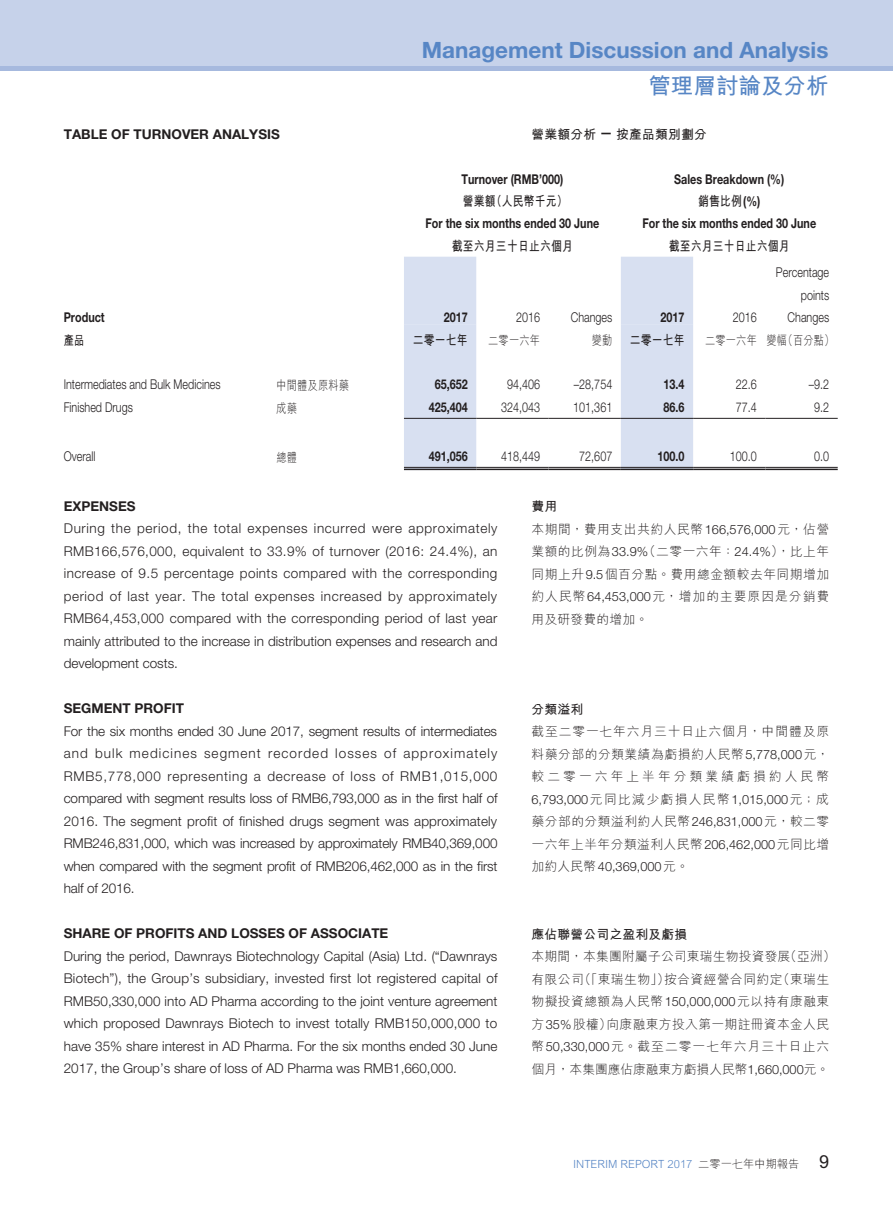
<style>
.page{position:relative;width:893px;height:1212px;background:#fff}
.page>*{position:absolute;margin:0;border:0;box-sizing:border-box;transform-origin:0 0}
.t1{font:700 22.5px "Helvetica Neue LT Std";color:#5786c5}
.t2{font:700 22.5px "M Hei HK";color:#5786c5}
._00_txt_E{font:300 13.5px/22.5px "Helvetica Neue LT Std";color:#231f20;text-align:justify}
._50_Table_txt{font:300 13.5px "Helvetica Neue LT Std";color:#231f20;scale:.8 1}
._50_Table_txt-2{font:700 13.5px "Helvetica Neue LT Std";color:#231f20;scale:.8 1}
._02_H2_E{font:700 13.5px "Helvetica Neue LT Std";color:#231f20}
._00_txt_E-2{font:700 13.5px "Helvetica Neue LT Std";color:#231f20;scale:.8 1}
._50_Table_txt-3{font:700 13.5px "M Hei HK";letter-spacing:.02em;color:#231f20;scale:.8 1}
._00_txt_E-3{font:700 13.5px "M Hei HK";letter-spacing:.02em;color:#231f20;scale:.8 1}
._000_txt_C{font:300 12.75px/22.5px "M Hei HK";letter-spacing:.035em;color:#231f20;text-align:justify}
._002_H2_C{font:700 12.75px "M Hei HK";letter-spacing:.02em;color:#231f20}
._000_txt_C-2{font:300 12.75px "M Hei HK";letter-spacing:.035em;color:#231f20;scale:.8 1}
._000_txt_C-3{font:700 12.75px "M Hei HK";color:#231f20;scale:.8 1}
.t3{font:300 11.25px "M Hei HK";color:#5786c5}
.s1{font-family:"Helvetica Neue LT Std"}
.s2{color:#231f20}
.s3{font-weight:500;font-size:18px;color:#231f20}
</style>
<div class="page">
<div style="left:0;top:0;width:893px;height:67px;background:#c6d2ea"></div>
<hr style="left:0;top:67px;width:893px;height:4px;background:#a6b9de">
<svg style="left:404px;top:257px;width:289px;height:212px"></svg>
<hr style="left:404px;top:418px;width:72px;height:1px;background:#231f20">
<hr style="left:476px;top:418px;width:72px;height:1px;background:#231f20">
<hr style="left:548px;top:418px;width:73px;height:1px;background:#231f20">
<hr style="left:621px;top:418px;width:72px;height:1px;background:#231f20">
<hr style="left:693px;top:418px;width:72px;height:1px;background:#231f20">
<hr style="left:765px;top:418px;width:73px;height:1px;background:#231f20">
<hr style="left:404px;top:467px;width:72px;height:1px;background:#231f20">
<hr style="left:404px;top:469px;width:72px;height:1px;background:#231f20">
<hr style="left:476px;top:467px;width:72px;height:1px;background:#231f20">
<hr style="left:476px;top:469px;width:72px;height:1px;background:#231f20">
<hr style="left:548px;top:467px;width:73px;height:1px;background:#231f20">
<hr style="left:548px;top:469px;width:73px;height:1px;background:#231f20">
<hr style="left:621px;top:467px;width:72px;height:1px;background:#231f20">
<hr style="left:621px;top:469px;width:72px;height:1px;background:#231f20">
<hr style="left:693px;top:467px;width:72px;height:1px;background:#231f20">
<hr style="left:693px;top:469px;width:72px;height:1px;background:#231f20">
<hr style="left:765px;top:467px;width:73px;height:1px;background:#231f20">
<hr style="left:765px;top:469px;width:73px;height:1px;background:#231f20">
<p class="_02_H2_E" style="left:64px;top:126px;width:218px">TABLE OF TURNOVER ANALYSIS</p>
<h1 class="t1" style="left:422px;top:36px;width:408px">Management Discussion and Analysis</h1>
<h1 class="t2" style="left:648px;top:69px;width:181px">管理層討論及分析</h1>
<p class="_002_H2_C" style="left:531px;top:125px;width:177px">營業額分析 <sup>—</sup> 按產品類別劃分</p>
<p class="_50_Table_txt-2" style="left:461px;top:171px;width:129px">Turnover (RMB’000)</p>
<p class="_50_Table_txt-3" style="left:463px;top:191px;width:132px">營業額（人民幣千元）</p>
<p class="_00_txt_E-2" style="left:425px;top:215px;width:219px">For the six months ended 30 June</p>
<p class="_00_txt_E-3" style="left:452px;top:236px;width:153px">截至六月三十日止六個月</p>
<p class="_50_Table_txt-2" style="left:674px;top:171px;width:139px">Sales Breakdown (%)</p>
<p class="_50_Table_txt-3" style="left:698px;top:191px;width:79px">銷售比例<span class="s1">(%)</span></p>
<p class="_00_txt_E-2" style="left:642px;top:215px;width:219px">For the six months ended 30 June</p>
<p class="_00_txt_E-3" style="left:669px;top:236px;width:153px">截至六月三十日止六個月</p>
<p class="_50_Table_txt-2" style="left:64px;top:309px;width:53px">Product</p>
<p class="_50_Table_txt-2" style="left:444px;top:309px;width:32px">2017</p>
<p class="_50_Table_txt" style="left:516px;top:309px;width:32px">2016</p>
<p class="_50_Table_txt" style="left:571px;top:309px;width:54px">Changes</p>
<p class="_50_Table_txt-2" style="left:661px;top:309px;width:32px">2017</p>
<p class="_50_Table_txt" style="left:733px;top:309px;width:32px">2016</p>
<p class="_50_Table_txt" style="left:776px;top:264px;width:68px">Percentage</p>
<p class="_50_Table_txt" style="left:801px;top:287px;width:37px">points</p>
<p class="_50_Table_txt" style="left:788px;top:309px;width:54px">Changes</p>
<p class="_000_txt_C-3" style="left:64px;top:331px;width:27px">產品</p>
<p class="_50_Table_txt-3" style="left:413px;top:330px;width:70px">二零一七年</p>
<p class="_000_txt_C-2" style="left:488px;top:334px;width:66px">二零一六年</p>
<p class="_000_txt_C-2" style="left:592px;top:334px;width:27px">變動</p>
<p class="_50_Table_txt-3" style="left:630px;top:330px;width:70px">二零一七年</p>
<p class="_000_txt_C-2" style="left:705px;top:334px;width:66px">二零一六年</p>
<p class="_000_txt_C-2" style="left:766px;top:334px;width:86px">變幅（百分點）</p>
<p class="_50_Table_txt" style="left:64px;top:376px;width:198px">Intermediates and Bulk Medicines</p>
<p class="_000_txt_C-2" style="left:276px;top:379px;width:92px">中間體及原料藥</p>
<p class="_50_Table_txt-2" style="left:435px;top:376px;width:43px">65,652</p>
<p class="_50_Table_txt" style="left:507px;top:376px;width:43px">94,406</p>
<p class="_50_Table_txt" style="left:574px;top:376px;width:50px">–28,754</p>
<p class="_50_Table_txt-2" style="left:664px;top:376px;width:28px">13.4</p>
<p class="_50_Table_txt" style="left:736px;top:376px;width:28px">22.6</p>
<p class="_50_Table_txt" style="left:809px;top:376px;width:27px">–9.2</p>
<p class="_50_Table_txt" style="left:64px;top:399px;width:88px">Finished Drugs</p>
<p class="_000_txt_C-2" style="left:276px;top:401px;width:27px">成藥</p>
<p class="_50_Table_txt-2" style="left:429px;top:399px;width:50px">425,404</p>
<p class="_50_Table_txt" style="left:501px;top:399px;width:50px">324,043</p>
<p class="_50_Table_txt" style="left:573px;top:399px;width:50px">101,361</p>
<p class="_50_Table_txt-2" style="left:664px;top:399px;width:28px">86.6</p>
<p class="_50_Table_txt" style="left:736px;top:399px;width:28px">77.4</p>
<p class="_50_Table_txt" style="left:814px;top:399px;width:20px">9.2</p>
<p class="_50_Table_txt" style="left:64px;top:448px;width:41px">Overall</p>
<p class="_000_txt_C-2" style="left:276px;top:451px;width:27px">總體</p>
<p class="_50_Table_txt-2" style="left:429px;top:448px;width:50px">491,056</p>
<p class="_50_Table_txt" style="left:501px;top:448px;width:50px">418,449</p>
<p class="_50_Table_txt" style="left:579px;top:448px;width:43px">72,607</p>
<p class="_50_Table_txt-2" style="left:658px;top:448px;width:35px">100.0</p>
<p class="_50_Table_txt" style="left:730px;top:448px;width:35px">100.0</p>
<p class="_50_Table_txt" style="left:814px;top:448px;width:20px">0.0</p>
<p class="_02_H2_E" style="left:64px;top:497px;width:73px">EXPENSES</p>
<p class="_00_txt_E" style="left:64px;top:517px;width:435px">During the period, the total expenses incurred were approximately RMB166,576,000, equivalent to 33.9% of turnover (2016: 24.4%), an increase of 9.5 percentage points compared with the corresponding period of last year. The total expenses increased by approximately RMB64,453,000 compared with the corresponding period of last year mainly attributed to the increase in distribution expenses and research and development costs.</p>
<p class="_02_H2_E" style="left:64px;top:700px;width:122px">SEGMENT PROFIT</p>
<p class="_00_txt_E" style="left:64px;top:719px;width:435px">For the six months ended 30 June 2017, segment results of intermediates and bulk medicines segment recorded losses of approximately RMB5,778,000 representing a decrease of loss of RMB1,015,000 compared with segment results loss of RMB6,793,000 as in the first half of 2016. The segment profit of finished drugs segment was approximately RMB246,831,000, which was increased by approximately RMB40,369,000 when compared with the segment profit of RMB206,462,000 as in the first half of 2016.</p>
<p class="_02_H2_E" style="left:64px;top:925px;width:326px">SHARE OF PROFITS AND LOSSES OF ASSOCIATE</p>
<p class="_00_txt_E" style="left:64px;top:944px;width:435px">During the period, Dawnrays Biotechnology Capital (Asia) Ltd. (“Dawnrays Biotech”), the Group’s subsidiary, invested first lot registered capital of RMB50,330,000 into AD Pharma according to the joint venture agreement which proposed Dawnrays Biotech to invest totally RMB150,000,000 to have 35% share interest in AD Pharma. For the six months ended 30 June 2017, the Group’s share of loss of AD Pharma was RMB1,660,000.</p>
<p class="_002_H2_C" style="left:531px;top:497px;width:27px">費用</p>
<p class="_000_txt_C" style="left:531px;top:517px;width:299px">本期間，費用支出共約人民幣<span class="s1">166,576,000</span>元，佔營業額的比例為<span class="s1">33.9%</span>（二零一六年：<span class="s1">24.4%</span>），比上年同期上升<span class="s1">9.5</span>個百分點。費用總金額較去年同期增加約人民幣<span class="s1">64,453,000</span>元，增加的主要原因是分銷費用及研發費的增加。</p>
<p class="_002_H2_C" style="left:531px;top:699px;width:53px">分類溢利</p>
<p class="_000_txt_C" style="left:531px;top:720px;width:299px">截至二零一七年六月三十日止六個月，中間體及原料藥分部的分類業績為虧損約人民幣<span class="s1">5,778,000</span>元，較二零一六年上半年分類業績虧損約人民幣<span class="s1">6,793,000</span>元同比減少虧損人民幣<span class="s1">1,015,000</span>元；成藥分部的分類溢利約人民幣<span class="s1">246,831,000</span>元，較二零一六年上半年分類溢利人民幣<span class="s1">206,462,000</span>元同比增加約人民幣<span class="s1">40,369,000</span>元。</p>
<p class="_002_H2_C" style="left:531px;top:924px;width:157px">應佔聯營公司之盈利及虧損</p>
<p class="_000_txt_C" style="left:531px;top:945px;width:305px;text-align:left">本期間，本集團附屬子公司東瑞生物投資發展（亞洲）有限公司（「東瑞生物」）按合資經營合同約定（東瑞生物擬投資總額為人民幣<span class="s1">150,000,000</span>元以持有康融東方<span class="s1">35%</span>股權）向康融東方投入第一期註冊資本金人民幣<span class="s1">50,330,000</span>元。截至二零一七年六月三十日止六個月，本集團應佔康融東方虧損人民幣<span class="s1">1,660,000</span>元。</p>
<p class="t3" style="left:573px;top:1158px;width:258px">INTERIM REPORT 2017 <span class="s2">二零一七年中期報告</span> <span class="s3">9</span></p>
</div>
